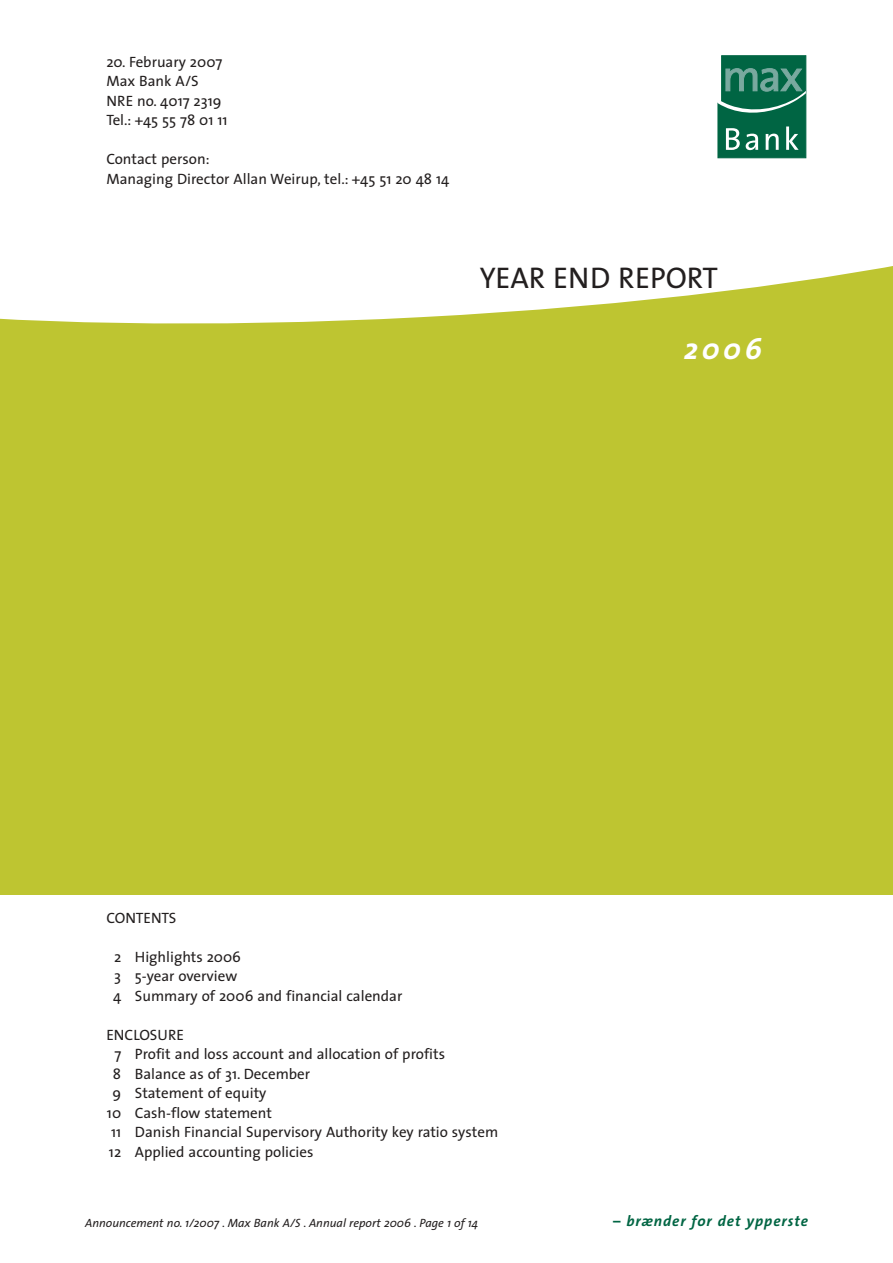
<style>
.page{position:relative;width:893px;height:1263px;background:#fff}
.page>*{position:absolute;margin:0;border:0;box-sizing:border-box;transform-origin:0 0}
.t1{font:30px "The Sans";color:#231f1f}
.t2{font:italic 700 30px "The Sans";color:#fff}
.t3{font:15px/19.5px "The Sans";color:#231f1f}
.t4{font:italic 700 15px "The Sans";letter-spacing:.06em;color:#006543}
.t5{font:italic 12px "The Sans";color:#231f1f}
</style>
<div class="page">
<div style="left:0;top:235px;width:892px;height:659px;background:#bec531"></div>
<svg style="left:0;top:65px;width:892px;height:259px"></svg>
<svg style="left:718px;top:56px;width:87px;height:102px;background:#267b5f"></svg>
<p class="t3" style="left:106px;top:54px;width:123px">20. February 2007<br>Max Bank A/S<br>NRE no. 4017 2319<br>Tel.: +45 55 78 01 11</p>
<p class="t3" style="left:106px;top:151px;width:344px">Contact person:<br>Managing Director Allan Weirup, tel.: +45 51 20 48 14</p>
<h1 class="t1" style="left:480px;top:266px;width:240px">YEAR END REPORT</h1>
<h1 class="t2" style="left:684px;top:338px;width:79px">2006</h1>
<p class="t3" style="left:106px;top:909px;width:72px">CONTENTS</p>
<p class="t3" style="left:113px;top:948px;width:291px">2 Highlights 2006<br>3 5-year overview<br>4 Summary of 2006 and financial calendar</p>
<p class="t3" style="left:106px;top:1026px;width:79px">ENCLOSURE</p>
<p class="t3" style="left:114px;top:1046px;width:332px">7 Profit and loss account and allocation of profits</p>
<p class="t3" style="left:113px;top:1065px;width:199px">8 Balance as of 31. December</p>
<p class="t3" style="left:112px;top:1085px;width:155px">9 Statement of equity</p>
<p class="t3" style="left:107px;top:1104px;width:166px">10 Cash-flow statement</p>
<p class="t3" style="left:111px;top:1124px;width:388px">11 Danish Financial Supervisory Authority key ratio system</p>
<p class="t3" style="left:109px;top:1143px;width:206px">12 Applied accounting policies</p>
<p class="t5" style="left:85px;top:1218px;width:395px">Announcement no. 1/2007 . Max Bank A/S . Annual report 2006 . Page 1 of 14</p>
<p class="t4" style="left:613px;top:1215px;width:196px">– brænder for det ypperste</p>
</div>
